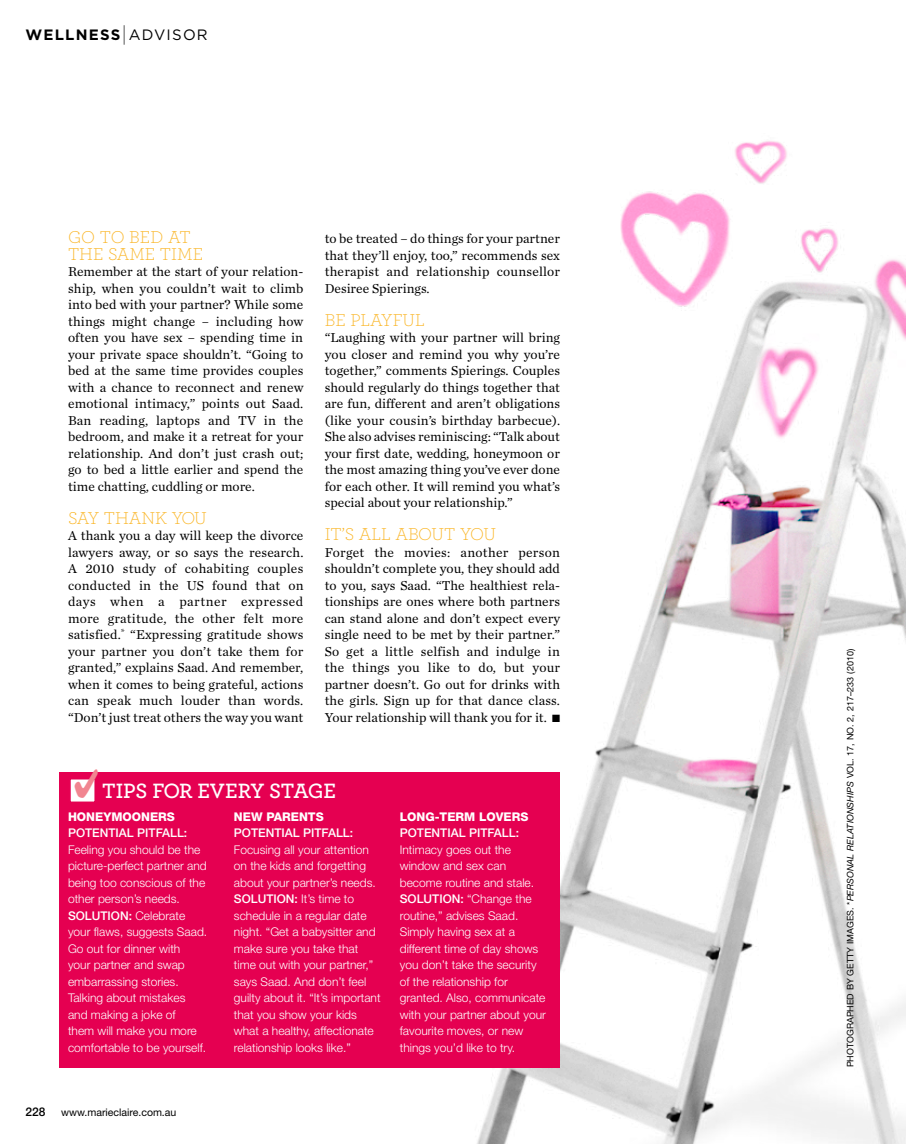
<style>
.page{position:relative;width:906px;height:1144px;background:#fff}
.page>*{position:absolute;margin:0;border:0;box-sizing:border-box;transform-origin:0 0}
.t1{font:600 21.75px "Archer";letter-spacing:-.015em;color:#fff}
.t2{font:300 18px/16.5px "Archer";color:#fab422}
.t3{font:700 15px "Gotham";letter-spacing:.08em;color:#000}
.t4{font:13.5px/16.5px "Chronicle Text G1";color:#000;text-align:justify}
.t5{font:300 12px/16.5px "Helvetica Neue";color:#fff}
.t6{font:500 12px "Helvetica Neue";color:#fff}
.t7{font:800 12px "Helvetica Neue";color:#fff}
.t8{font:500 12px "Helvetica Neue";color:#000}
.t9{font:10.5px "Helvetica Neue";color:#000}
.t10{font:9px "Helvetica Neue";color:#000}
.s1{font-weight:200;font-size:21px}
.s2{font-weight:400}
.s3{font-weight:500}
.s4{font-style:italic}
</style>
<div class="page">
<img style="left:477px;top:228px;width:429px;height:916px">
<img style="left:578px;top:191px;width:170px;height:120px">
<img style="left:734px;top:141px;width:53px;height:43px">
<div style="left:60px;top:772px;width:500px;height:296px;background:#e50051"></div>
<div style="left:69px;top:778px;width:27px;height:25px;background:#fff;border:2px solid #e50051"></div>
<svg style="left:552px;top:714px;width:7px;height:8px"></svg>
<svg style="left:72px;top:778px;width:24px;height:21px"></svg>
<p class="t3" style="left:26px;top:25px;width:184px">WELLNESS<span class="s1">|</span><span class="s2">ADVISOR</span></p>
<h2 class="t2" style="left:68px;top:228px;width:112px">GOTO BEDAT<br>THE</h2>
<h2 class="t2" style="left:108px;top:245px;width:13px">SAME</h2>
<h2 class="t2" style="left:160px;top:245px;width:12px">TIME</h2>
<p class="t4" style="left:68px;top:263px;width:237px">Remember at the start of your relation&shy;ship, when you couldn’t wait to climb into bed with your partner? While some things might change – including how often you have sex – spending time in your private space shouldn’t. “Going to bed at the same time provides couples with a chance to reconnect and renew emotional intimacy,” points out Saad.<br>Ban reading, laptops and TV in the bedroom, and make it a retreat for your relationship. And don’t just crash out; go to bed a little earlier and spend the time chatting, cuddling or more.</p>
<h2 class="t2" style="left:68px;top:509px;width:11px">SAY</h2>
<h2 class="t2" style="left:104px;top:509px;width:14px">THANK</h2>
<h2 class="t2" style="left:172px;top:509px;width:13px">YOU</h2>
<p class="t4" style="left:68px;top:527px;width:237px">A thank you a day will keep the divorce lawyers away, or so says the research.<br>A 2010 study of cohabiting couples conducted in the US found that on days when a partner expressed more gratitude, the other felt more satisfied.<sup>*</sup> “Expressing gratitude shows your partner you don’t take them for granted,” explains Saad. And remember, when it comes to being grateful, actions can speak much louder than words. “Don’t just treat others the way you want</p>
<p class="t4" style="left:325px;top:230px;width:237px">to be treated – do things for your partner that they’ll enjoy, too,” recommends sex therapist and relationship counsellor Desiree Spierings.</p>
<h2 class="t2" style="left:325px;top:311px;width:100px">BE PLAYFUL</h2>
<p class="t4" style="left:325px;top:329px;width:237px">“Laughing with your partner will bring you closer and remind you why you’re together,” comments Spierings. Couples should regularly do things together that are fun, different and aren’t obligations (like your cousin’s birthday barbecue).<br>She also advises reminiscing: “Talk about your first date, wedding, honeymoon or the most amazing thing you’ve ever done for each other. It will remind you what’s special about your relationship.”</p>
<h2 class="t2" style="left:325px;top:525px;width:107px">IT’S ALL ABOUT</h2>
<h2 class="t2" style="left:460px;top:525px;width:13px">YOU</h2>
<p class="t4" style="left:325px;top:543px;width:237px">Forget the movies: another person shouldn’t complete you, they should add to you, says Saad. “The healthiest rela&shy;tionships are ones where both partners can stand alone and don’t expect every single need to be met by their partner.” So get a little selfish and indulge in the things you like to do, but your partner doesn’t. Go out for drinks with the girls. Sign up for that dance class.<br>Your relationship will thank you for it.</p>
<h1 class="t1" style="left:102px;top:774px;width:235px">TIPS FOR EVERY STAGE</h1>
<p class="t7" style="left:68px;top:809px;width:108px">HONEYMOONERS</p>
<p class="t6" style="left:68px;top:826px;width:121px">POTENTIAL PITFALL:</p>
<p class="t5" style="left:68px;top:841px;width:141px">Feeling you should be the picture-perfect partner and being too conscious of the other person’s needs.<br><span class="s3">SOLUTION:</span> Celebrate your flaws, suggests Saad.<br>Go out for dinner with<br>your partner and swap embarrassing stories.<br>Talking about mistakes and making a joke of<br>them will make you more comfortable to be yourself.</p>
<p class="t7" style="left:234px;top:809px;width:91px">NEW PARENTS</p>
<p class="t6" style="left:234px;top:826px;width:121px">POTENTIAL PITFALL:</p>
<p class="t5" style="left:234px;top:841px;width:148px">Focusing all your attention on the kids and forgetting about your partner’s needs.<br><span class="s3">SOLUTION:</span> It’s time to schedule in a regular date night. “Get a babysitter and make sure you take that time out with your partner,” says Saad. And don’t feel guilty about it. “It’s important that you show your kids what a healthy, affectionate relationship looks like.”</p>
<p class="t7" style="left:400px;top:809px;width:130px">LONG-TERM LOVERS</p>
<p class="t6" style="left:400px;top:826px;width:121px">POTENTIAL PITFALL:</p>
<p class="t5" style="left:400px;top:841px;width:148px">Intimacy goes out the window and sex can become routine and stale.<br><span class="s3">SOLUTION:</span> “Change the routine,” advises Saad.<br>Simply having sex at a different time of day shows you don’t take the security of the relationship for granted. Also, communicate with your partner about your favourite moves, or new things you’d like to try.</p>
<p class="t8" style="left:26px;top:1104px;width:22px">228</p>
<p class="t9" style="left:61px;top:1106px;width:117px">www.marieclaire.com.au</p>
<p class="t10" style="left:845px;top:1067px;width:420px;rotate:-90deg">photographed by getty images. *<span class="s4">Personal relationships</span> Vol. 17, No. 2, 217–233 (2010)</p>
</div>
